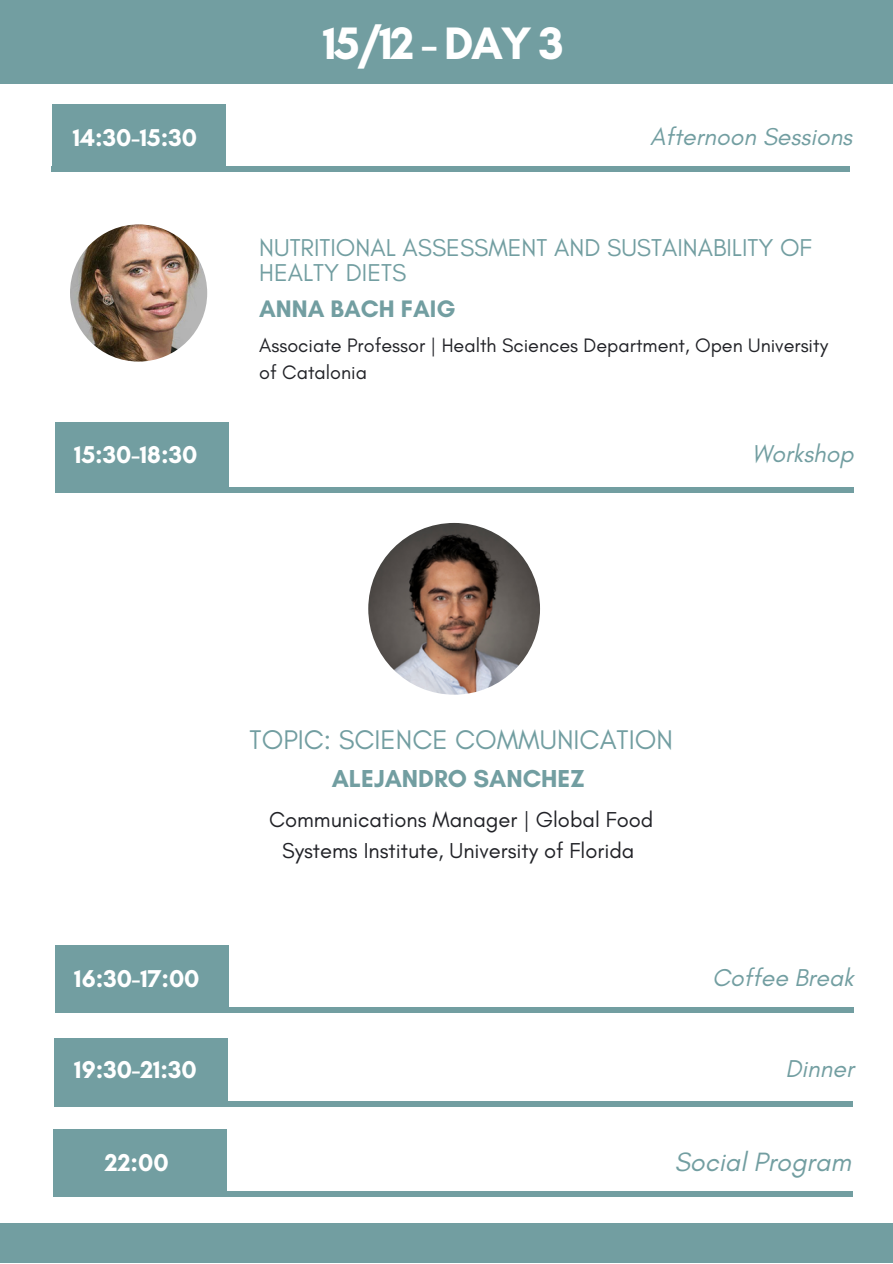
<style>
.page{position:relative;width:893px;height:1264px;background:#fff}
.page>*{position:absolute;margin:0;border:0;box-sizing:border-box;transform-origin:0 0}
.t1{font:700 46.35px "Glacial Indifference";letter-spacing:-.05em;color:#fff}
.t2{font:27.45px "Glacial Indifference";color:#729ea1}
.t3{font:italic 27px "Glacial Indifference";color:#729ea1}
.t4{font:700 25.05px "Glacial Indifference";color:#729ea1}
.t5{font:24.75px/24.8px "Glacial Indifference";color:#729ea1}
.t6{font:700 24.75px "Glacial Indifference";color:#fff}
.t7{font:italic 24.75px "Glacial Indifference";color:#729ea1}
.t8{font:700 24.3px "Glacial Indifference";color:#729ea1}
.t9{font:21.9px/30.3px "Glacial Indifference";color:#212227;text-align:center}
.t10{font:19.8px/27px "Glacial Indifference";color:#212227}
</style>
<div class="page">
<div style="left:0;top:0;width:892px;height:83px;background:#729ea1"></div>
<img style="left:368px;top:523px;width:172px;height:171px;border-radius:50%">
<div style="left:0;top:1223px;width:892px;height:39px;background:#729ea1"></div>
<div style="left:55px;top:1007px;width:798px;height:5px;background:#729ea1"></div>
<div style="left:55px;top:945px;width:174px;height:67px;background:#729ea1"></div>
<div style="left:54px;top:1100px;width:798px;height:6px;background:#729ea1"></div>
<div style="left:54px;top:1038px;width:173px;height:67px;background:#729ea1"></div>
<div style="left:54px;top:1191px;width:798px;height:5px;background:#729ea1"></div>
<div style="left:54px;top:1129px;width:173px;height:67px;background:#729ea1"></div>
<div style="left:52px;top:104px;width:173px;height:68px;background:#729ea1"></div>
<div style="left:52px;top:166px;width:797px;height:6px;background:#729ea1"></div>
<div style="left:56px;top:422px;width:173px;height:67px;background:#729ea1"></div>
<div style="left:56px;top:487px;width:797px;height:5px;background:#729ea1"></div>
<img style="left:70px;top:224px;width:137px;height:137px;border-radius:50%">
<p class="t1" style="left:323px;top:15px;width:242px">15/12 - DAY 3</p>
<p class="t6" style="left:73px;top:123px;width:126px">14:30-15:30</p>
<p class="t7" style="left:650px;top:122px;width:203px">Afternoon Sessions</p>
<p class="t5" style="left:259px;top:235px;width:554px">NUTRITIONAL ASSESSMENT AND SUSTAINABILITY OF<br>HEALTY DIETS</p>
<p class="t8" style="left:259px;top:294px;width:198px">ANNA BACH FAIG</p>
<p class="t10" style="left:259px;top:332px;width:570px">Associate Professor | Health Sciences Department, Open University of Catalonia</p>
<p class="t6" style="left:74px;top:439px;width:124px">15:30-18:30</p>
<p class="t7" style="left:752px;top:438px;width:103px">Workshop</p>
<p class="t2" style="left:249px;top:723px;width:425px">TOPIC: SCIENCE COMMUNICATION</p>
<p class="t4" style="left:332px;top:763px;width:254px">ALEJANDRO SANCHEZ</p>
<p class="t9" style="left:269px;top:804px;width:386px">Communications Manager | Global Food<br>Systems Institute, University of Florida</p>
<p class="t6" style="left:74px;top:963px;width:127px">16:30-17:00</p>
<p class="t7" style="left:712px;top:962px;width:143px">Coffee Break</p>
<p class="t6" style="left:74px;top:1054px;width:124px">19:30-21:30</p>
<p class="t7" style="left:785px;top:1053px;width:70px">Dinner</p>
<p class="t6" style="left:105px;top:1147px;width:65px">22:00</p>
<p class="t3" style="left:674px;top:1145px;width:178px">Social Program</p>
</div>
